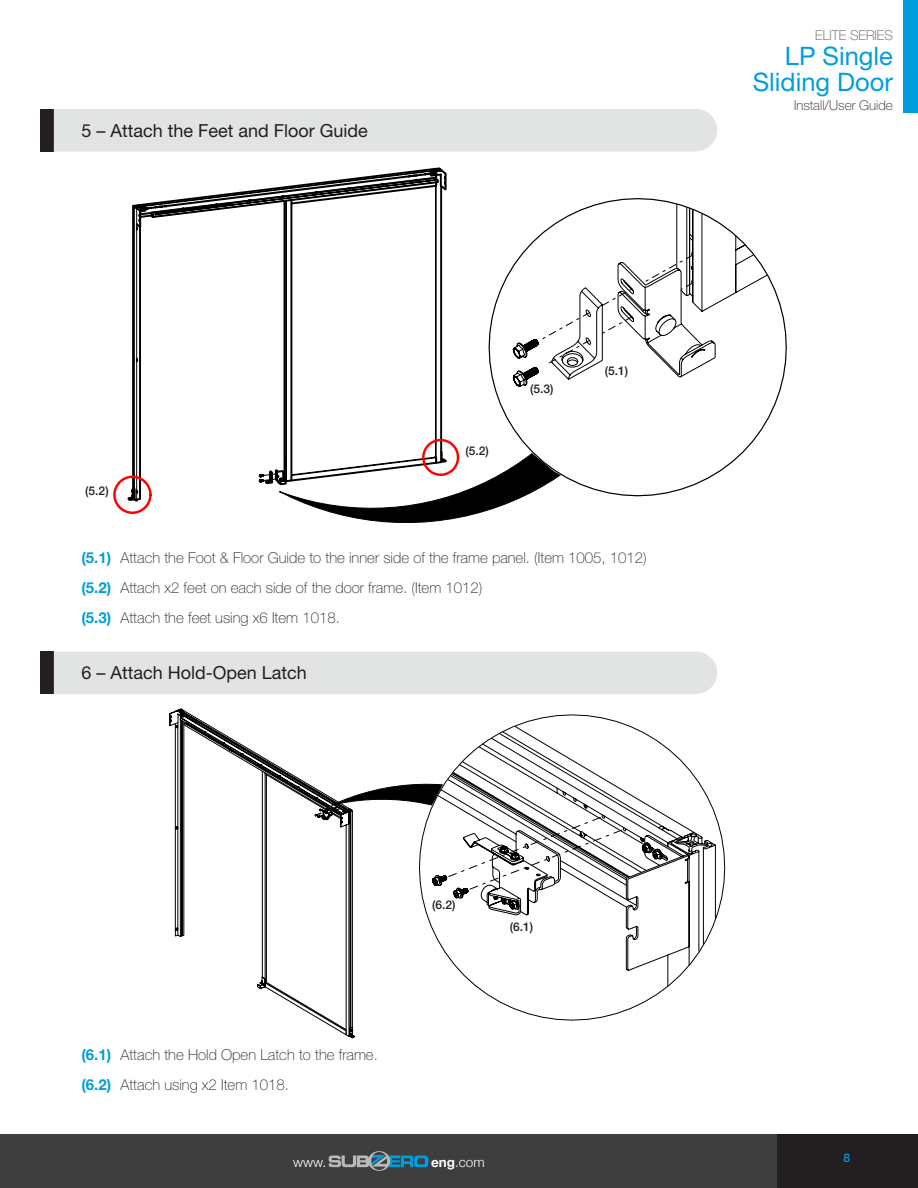
<style>
.page{position:relative;width:918px;height:1188px;background:#fff}
.page>*{position:absolute;margin:0;border:0;box-sizing:border-box;transform-origin:0 0}
.t1{font:25.5px/25.5px "Helvetica Neue LT Std";color:#009ddc;text-align:right}
.t2{font:18px "Helvetica Neue LT Std";color:#231f20}
.t3{font:100 15px/30px "Helvetica Neue LT Std";color:#231f20}
.t4{font:100 13.5px "Helvetica Neue LT Std";color:#231f20}
.t5{font:100 13.5px "Helvetica Neue LT Std";color:#555656}
.t6{font:300 13.5px "Helvetica Neue";color:#fff}
.t7{font:500 12px "Helvetica Neue LT Std";color:#231f20}
.t8{font:500 12px "Helvetica Neue LT Std";color:#009ddc}
.s1{font-family:"Helvetica Neue";font-weight:700;color:#009ddc}
.s2{font-weight:700}
</style>
<div class="page">
<div style="left:904px;top:0;width:14px;height:113px;background:#009ddc"></div>
<div style="left:0;top:1134px;width:777px;height:54px;background:#3e3e3f"></div>
<div style="left:777px;top:1134px;width:141px;height:54px;background:#231f20"></div>
<svg style="left:329px;top:1151px;width:99px;height:20px"></svg>
<hr style="left:917px;top:1134px;width:1px;height:54px;background:#3e3e3f">
<div style="left:40px;top:109px;width:14px;height:43px;background:#231f20"></div>
<div style="left:54px;top:109px;width:663px;height:43px;background:#e2e3e3"></div>
<div style="left:40px;top:652px;width:14px;height:42px;background:#231f20"></div>
<div style="left:54px;top:652px;width:663px;height:42px;background:#e2e3e3"></div>
<svg style="left:127px;top:167px;width:320px;height:336px"></svg>
<div style="left:113px;top:476px;width:39px;height:38px;border:2px solid #f00;border-radius:50%"></div>
<svg style="left:266px;top:338px;width:247px;height:185px"></svg>
<svg style="left:488px;top:198px;width:299px;height:299px"></svg>
<svg style="left:169px;top:709px;width:186px;height:330px"></svg>
<svg style="left:180px;top:710px;width:239px;height:183px"></svg>
<svg style="left:419px;top:714px;width:307px;height:307px"></svg>
<p class="t2" style="left:82px;top:119px;width:288px">5 – Attach the Feet and Floor Guide</p>
<p class="t7" style="left:85px;top:483px;width:25px">(5.2)</p>
<p class="t7" style="left:465px;top:444px;width:25px">(5.2)</p>
<p class="t7" style="left:530px;top:382px;width:25px">(5.3)</p>
<p class="t7" style="left:605px;top:363px;width:25px">(5.1)</p>
<p class="t3" style="left:82px;top:543px;width:567px"><span class="s1">(5.1)</span> Attach the Foot &amp; Floor Guide to the inner side of the frame panel. (Item 1005, 1012) <span class="s1">(5.2)</span> Attach x2 feet on each side of the door frame. (Item 1012)<br><span class="s1">(5.3)</span> Attach the feet using x6 Item 1018.</p>
<p class="t2" style="left:82px;top:662px;width:227px">6 – Attach Hold-Open Latch</p>
<p class="t7" style="left:432px;top:898px;width:25px">(6.2)</p>
<p class="t7" style="left:510px;top:919px;width:25px">(6.1)</p>
<p class="t3" style="left:82px;top:1039px;width:298px"><span class="s1">(6.1)</span> Attach the Hold Open Latch to the frame. <span class="s1">(6.2)</span> Attach using x2 Item 1018.</p>
<p class="t6" style="left:293px;top:1152px;width:35px">www.</p>
<p class="t6" style="left:431px;top:1152px;width:55px"><span class="s2">eng</span>.com</p>
<p class="t5" style="left:815px;top:27px;width:79px">ELITE SERIES</p>
<h1 class="t1" style="left:753px;top:43px;width:142px">LP Single<br>Sliding Door</h1>
<p class="t4" style="left:794px;top:98px;width:100px">Install/User Guide</p>
<p class="t8" style="left:844px;top:1151px;width:8px">8</p>
</div>
